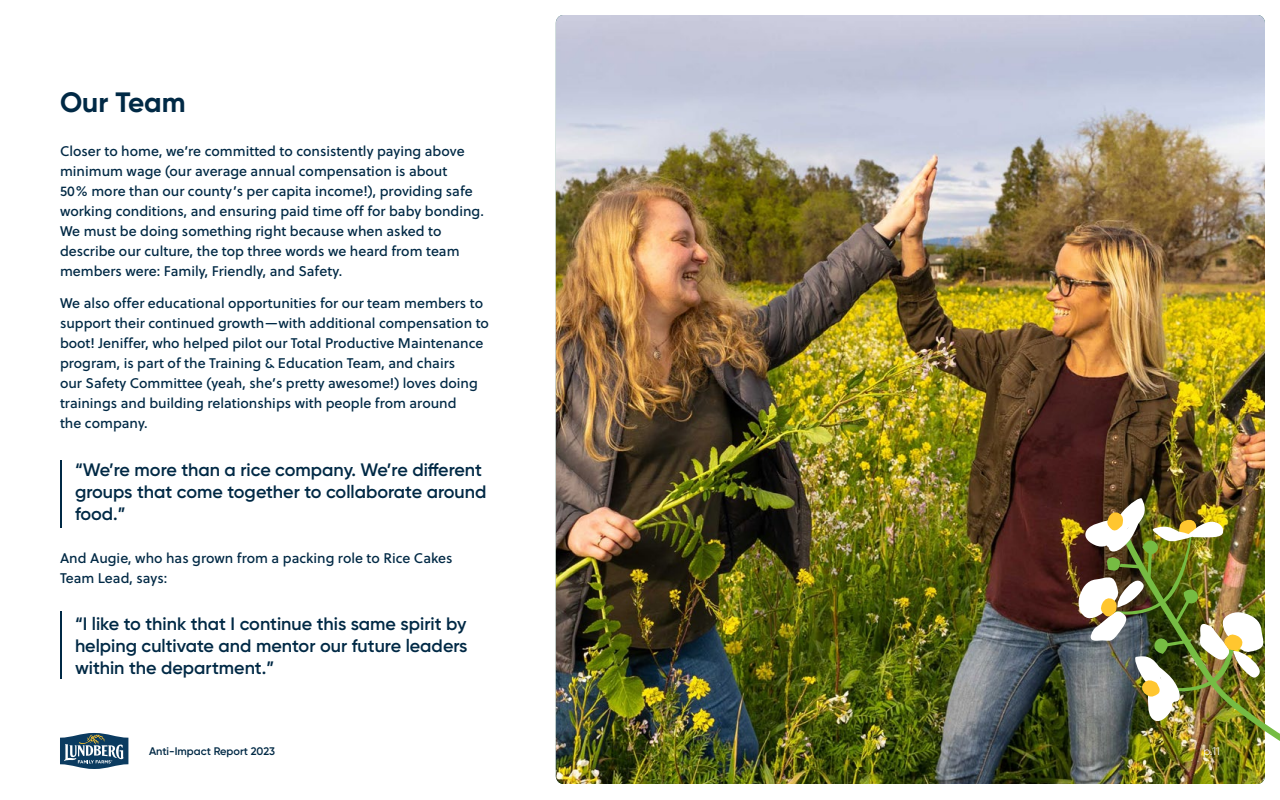
<style>
.page{position:relative;width:1280px;height:800px;background:#fff}
.page>*{position:absolute;margin:0;border:0;box-sizing:border-box;transform-origin:0 0}
.t1{font:700 28px "Gilroy";color:#002945}
.t2{font:600 18px/22px "Gilroy";color:#002945;text-align:justify}
.t3{font:14px/20px "Soleil Bk";color:#002945}
.t4{font:600 11px "Gilroy";color:#002945}
.t5{font:11px "Gilroy";color:#fff}
</style>
<div class="page">
<img style="left:556px;top:15px;width:709px;height:769px">
<hr style="left:60px;top:611px;width:2px;height:68px;background:#002945">
<hr style="left:60px;top:460px;width:2px;height:68px;background:#002945">
<img style="left:1077px;top:496px;width:203px;height:283px">
<svg style="left:60px;top:733px;width:68px;height:36px"></svg>
<h1 class="t1" style="left:60px;top:85px;width:127px">Our Team</h1>
<p class="t3" style="left:60px;top:141px;width:425px">Closer to home, we’re committed to consistently paying above minimum wage (our average annual compensation is about<br>50% more than our county’s per capita income!), providing safe working conditions, and ensuring paid time off for baby bonding.<br>We must be doing something right because when asked to describe our culture, the top three words we heard from team members were: Family, Friendly, and Safety.</p>
<p class="t3" style="left:60px;top:293px;width:431px">We also offer educational opportunities for our team members to support their continued growth—with additional compensation to boot! Jeniffer, who helped pilot our Total Productive Maintenance program, is part of the Training &amp; Education Team, and chairs<br>our Safety Committee (yeah, she’s pretty awesome!) loves doing trainings and building relationships with people from around<br>the company.</p>
<p class="t2" style="left:75px;top:459px;width:413px;text-align:left">“We’re more than a rice company. We’re different groups that come together to collaborate around food.”</p>
<p class="t3" style="left:60px;top:547px;width:394px">And Augie, who has grown from a packing role to Rice Cakes<br>Team Lead, says:</p>
<p class="t2" style="left:75px;top:613px;width:394px">“I like to think that I continue this same spirit by helping cultivate and mentor our future leaders within the department.”</p>
<p class="t4" style="left:149px;top:744px;width:128px">Anti-Impact Report 2023</p>
<p class="t5" style="left:1203px;top:744px;width:18px">p.11</p>
</div>
